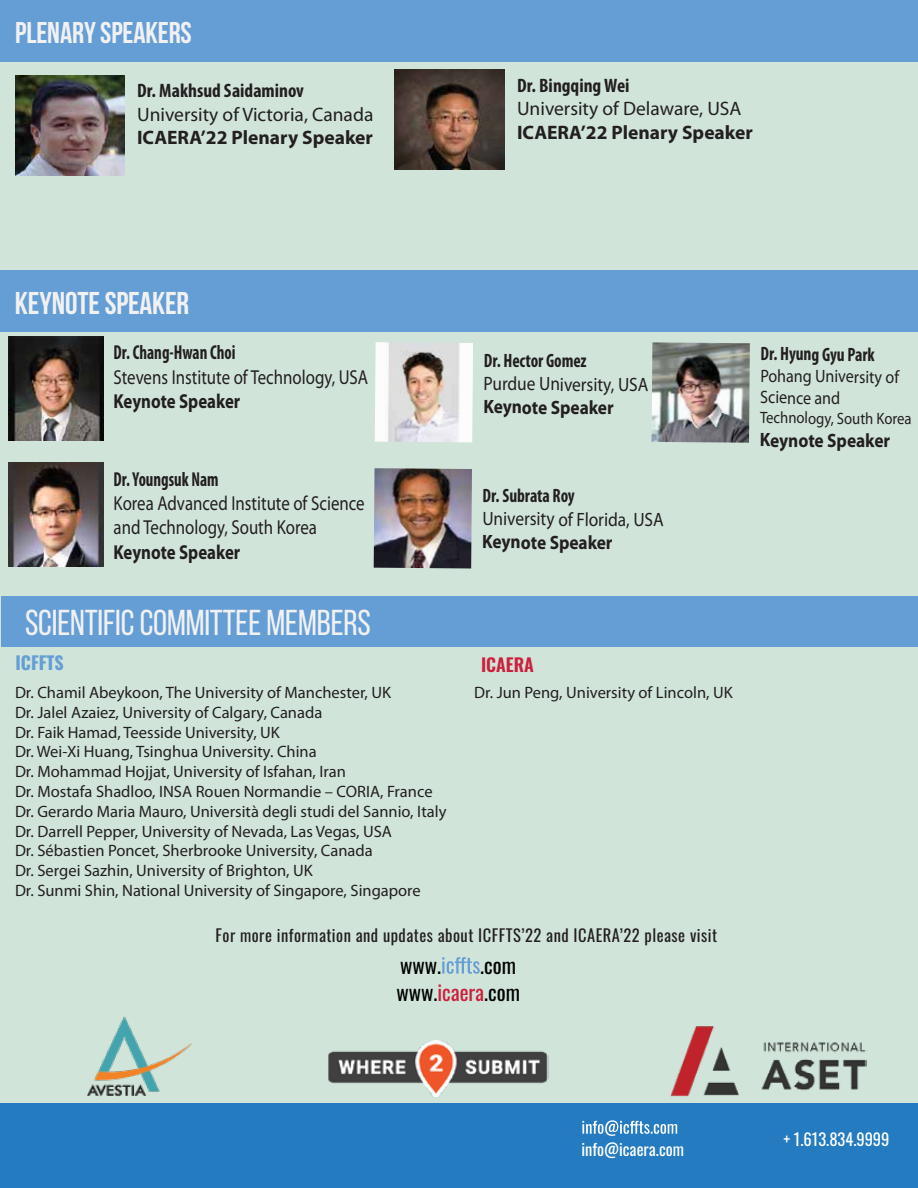
<style>
.page{position:relative;width:918px;height:1188px;background:#d0e4da}
.page>*{position:absolute;margin:0;border:0;box-sizing:border-box;transform-origin:0 0}
.t1{font:36px "Bebas Neue";letter-spacing:-.005em;color:#f1f1f2}
.t2{font:700 31.5px "Bebas Neue";letter-spacing:-.005em;color:#f1f1f2}
.t3{font:700 30px "Bebas Neue";letter-spacing:-.005em;color:#f1f1f2}
.t4{font:700 24px "Arial";color:#0c0d0d}
.t5{font:21px/27.8px "Oswald";color:#010101;text-align:right}
.t6{font:20.25px/24.3px "Myriad Pro";color:#231f20;scale:.83 1}
.t7{font:700 condensed 20.25px "Myriad Pro";color:#231f20;scale:.83 1}
.t8{font:700 20.25px "Myriad Pro";color:#231f20;scale:.83 1}
.t9{font:19.5px "Myriad Pro";letter-spacing:-.005em;color:#231f20}
.t10{font:700 19.5px "Myriad Pro";color:#231f20}
.t11{font:19.5px "Myriad Pro";letter-spacing:-.005em;color:#231f20;scale:.89 1}
.t12{font:700 condensed 19.5px "Myriad Pro";color:#231f20;scale:.89 1}
.t13{font:700 19.5px "Myriad Pro";color:#231f20;scale:.89 1}
.t14{font:700 condensed 19.5px "Myriad Pro";color:#231f20}
.t15{font:18px/21.1px "Myriad Pro";letter-spacing:-.01em;color:#231f20;scale:.89 1}
.t16{font:700 18px "Oswald";color:#659ed5}
.t17{font:600 18px "Oswald";color:#cc1f3b}
.t18{font:16.5px/19.8px "Myriad Pro";color:#231f20}
.t19{font:16.5px "Oswald";letter-spacing:.03em;color:#231f20}
.t20{font:16.5px "Oswald";color:#fff}
.t21{font:16.5px "Myriad Pro";color:#231f20;scale:.89 1}
.s1{color:#cc1f3b}
.s2{color:#000}
</style>
<div class="page">
<div style="left:0;top:1103px;width:918px;height:85px;background:#257bc0"></div>
<svg style="left:582px;top:1120px;width:95px;height:16px"></svg>
<img style="left:328px;top:1041px;width:220px;height:55px">
<img style="left:87px;top:1016px;width:105px;height:81px">
<div style="left:0;top:271px;width:918px;height:61px;background:#659ed5"></div>
<div style="left:1px;top:596px;width:917px;height:51px;background:#659ed5"></div>
<svg style="left:442px;top:957px;width:38px;height:17px"></svg>
<img style="left:670px;top:1026px;width:197px;height:70px">
<div style="left:0;top:0;width:918px;height:61px;background:#659ed5"></div>
<img style="left:8px;top:463px;width:95px;height:103px">
<img style="left:374px;top:468px;width:98px;height:100px">
<img style="left:8px;top:337px;width:95px;height:103px">
<img style="left:375px;top:342px;width:98px;height:100px">
<img style="left:15px;top:75px;width:110px;height:100px">
<img style="left:395px;top:70px;width:110px;height:99px">
<img style="left:652px;top:342px;width:98px;height:101px">
<h3 class="t3" style="left:15px;top:16px;width:178px">PLENARY SPEAKERS</h3>
<p class="t14" style="left:137px;top:79px;width:168px">Dr. Makhsud Saidaminov</p>
<p class="t9" style="left:137px;top:102px;width:238px">University of Victoria, Canada</p>
<p class="t10" style="left:137px;top:125px;width:237px">ICAERA’22 Plenary Speaker</p>
<h3 class="t4" style="left:154px;top:114px;width:220px">Dr. Muntasir Billah</h3>
<h2 class="t2" style="left:15px;top:286px;width:176px">KEYNOTE SPEAKER</h2>
<p class="t7" style="left:114px;top:340px;width:149px">Dr. Chang-Hwan Choi</p>
<p class="t6" style="left:114px;top:364px;width:308px">Stevens Institute of Technology, USA</p>
<p class="t8" style="left:114px;top:388px;width:154px">Keynote Speaker</p>
<p class="t7" style="left:114px;top:466px;width:128px">Dr. Youngsuk Nam</p>
<p class="t6" style="left:114px;top:491px;width:304px">Korea Advanced Institute of Science and Technology, South Korea</p>
<p class="t8" style="left:114px;top:539px;width:154px">Keynote Speaker</p>
<p class="t14" style="left:517px;top:73px;width:114px">Dr. Bingqing Wei</p>
<p class="t9" style="left:517px;top:97px;width:226px">University of Delaware, USA</p>
<p class="t10" style="left:517px;top:119px;width:237px">ICAERA’22 Plenary Speaker</p>
<p class="t12" style="left:484px;top:348px;width:117px">Dr. Hector Gomez</p>
<p class="t11" style="left:484px;top:372px;width:187px">Purdue University, USA</p>
<p class="t13" style="left:483px;top:394px;width:148px">Keynote Speaker</p>
<p class="t12" style="left:483px;top:483px;width:105px">Dr. Subrata Roy</p>
<p class="t11" style="left:482px;top:507px;width:206px">University of Florida, USA</p>
<p class="t13" style="left:482px;top:529px;width:148px">Keynote Speaker</p>
<p class="t12" style="left:761px;top:342px;width:130px">Dr. Hyung Gyu Park</p>
<p class="t15" style="left:760px;top:365px;width:158px">Pohang University of<br>Science and</p>
<p class="t21" style="left:760px;top:408px;width:172px">Technology, South Korea</p>
<p class="t13" style="left:760px;top:428px;width:148px">Keynote Speaker</p>
<h1 class="t1" style="left:25px;top:603px;width:347px">SCIENTIFIC COMMITTEE MEMBERS</h1>
<p class="t16" style="left:15px;top:647px;width:50px">ICFFTS</p>
<p class="t17" style="left:481px;top:649px;width:54px">ICAERA</p>
<p class="t18" style="left:15px;top:682px;width:433px">Dr. Chamil Abeykoon, The University of Manchester, UK<br>Dr. Jalel Azaiez, University of Calgary, Canada<br>Dr. Faik Hamad, Teesside University, UK<br>Dr. Wei-Xi Huang, Tsinghua University. China<br>Dr. Mohammad Hojjat, University of Isfahan, Iran<br>Dr. Mostafa Shadloo, INSA Rouen Normandie – CORIA, France Dr. Gerardo Maria Mauro, Università degli studi del Sannio, Italy Dr. Darrell Pepper, University of Nevada, Las Vegas, USA<br>Dr. Sébastien Poncet, Sherbrooke University, Canada<br>Dr. Sergei Sazhin, University of Brighton, UK<br>Dr. Sunmi Shin, National University of Singapore, Singapore</p>
<p class="t18" style="left:474px;top:682px;width:260px">Dr. Jun Peng, University of Lincoln, UK</p>
<p class="t19" style="left:216px;top:920px;width:503px">For more information and updates about ICFFTS’22 and ICAERA’22 please visit</p>
<p class="t5" style="left:396px;top:949px;width:125px">.com www.<span class="s1">icaera</span><span class="s2">.com</span></p>
<p class="t5" style="left:400px;top:949px;width:42px">www.</p>
<p class="t20" style="left:581px;top:1135px;width:104px">info@icaera.com</p>
<p class="t20" style="left:783px;top:1124px;width:108px">+ 1.613.834.9999</p>
</div>
